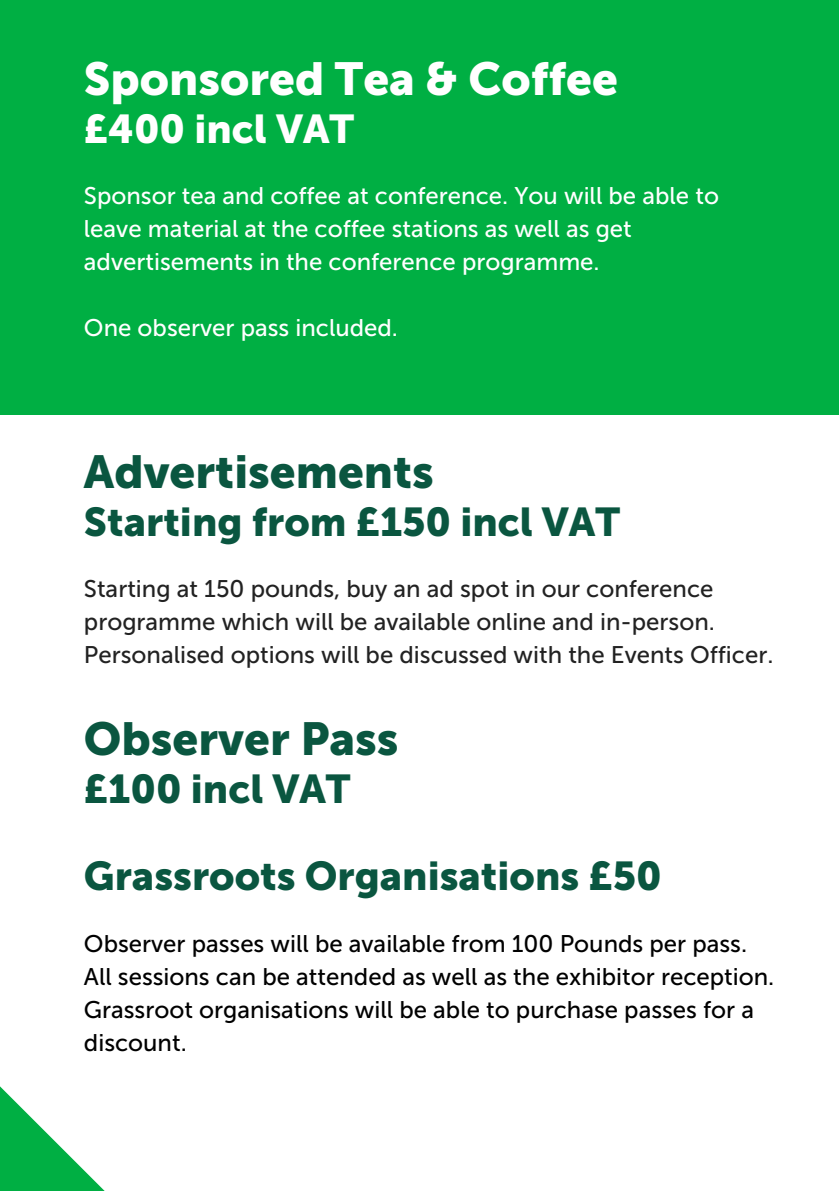
<style>
.page{position:relative;width:839px;height:1191px;background:#fff}
.page>*{position:absolute;margin:0;border:0;box-sizing:border-box;transform-origin:0 0}
.t1{font:46px "Museo Sans 900";color:#0a5640}
.t2{font:46px "Museo Sans 900";color:#fff}
.t3{font:40px "Museo Sans 900";color:#0a5640}
.t4{font:40px "Museo Sans 900";color:#fff}
.t5{font:24px/33px "Museo Sans 500";color:#000}
.t6{font:24px/33px "Museo Sans 500";color:#fff}
.t7{font:24px/33px "Museo Sans 500";color:#222}
</style>
<div class="page">
<div style="left:0;top:0;width:838px;height:415px;background:#00af43"></div>
<svg style="left:0;top:1086px;width:105px;height:105px"></svg>
<h2 class="t2" style="left:84px;top:52px;width:535px">Sponsored Tea &amp; Coffee</h2>
<h1 class="t4" style="left:84px;top:106px;width:272px">£400 incl VAT</h1>
<p class="t6" style="left:84px;top:180px;width:636px">Sponsor tea and coffee at conference. You will be able to leave material at the coffee stations as well as get advertisements in the conference programme.</p>
<p class="t6" style="left:84px;top:312px;width:315px">One observer pass included.</p>
<h2 class="t1" style="left:84px;top:445px;width:351px">Advertisements</h2>
<h1 class="t3" style="left:84px;top:499px;width:537px">Starting from £150 incl VAT</h1>
<p class="t7" style="left:84px;top:573px;width:691px">Starting at 150 pounds, buy an ad spot in our conference programme which will be available online and in-person.<br>Personalised options will be discussed with the Events Officer.</p>
<h2 class="t1" style="left:84px;top:712px;width:316px">Observer Pass</h2>
<h1 class="t3" style="left:84px;top:766px;width:268px">£100 incl VAT</h1>
<h2 class="t3" style="left:84px;top:853px;width:579px">Grassroots Organisations £50</h2>
<p class="t5" style="left:84px;top:927px;width:692px">Observer passes will be available from 100 Pounds per pass.<br>All sessions can be attended as well as the exhibitor reception.<br>Grassroot organisations will be able to purchase passes for a discount.</p>
</div>
